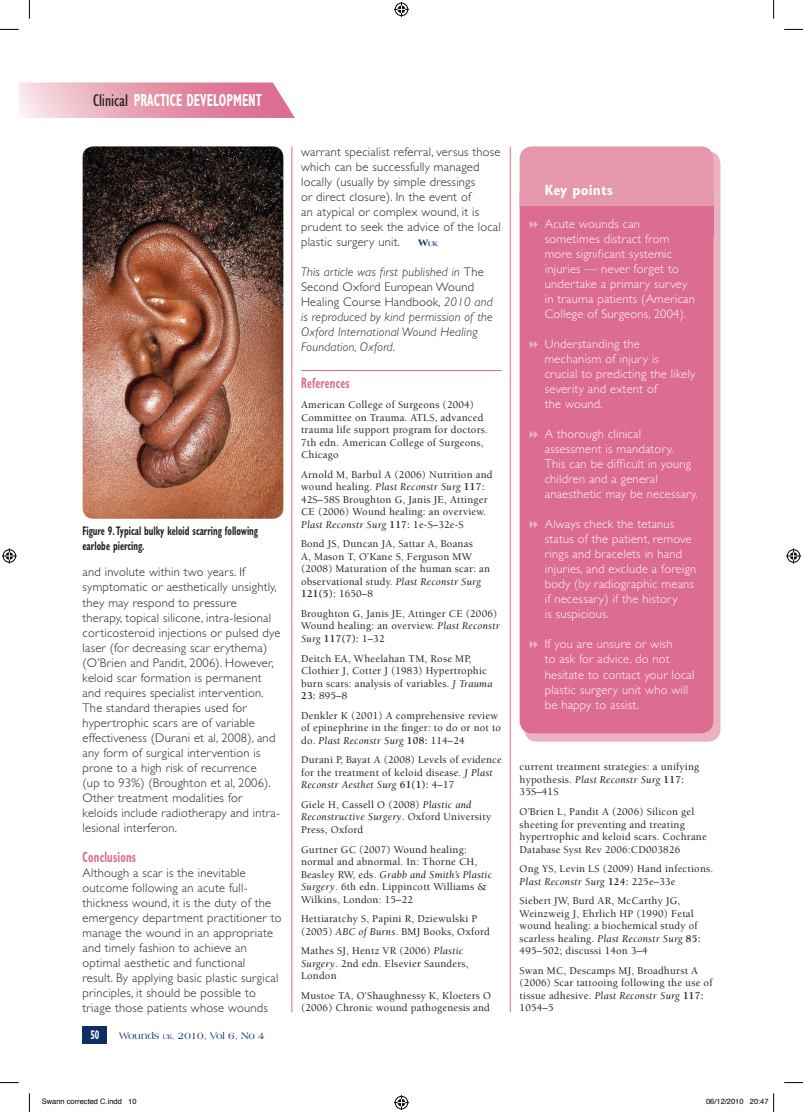
<style>
.page{position:relative;width:803px;height:1112px;background:#fff}
.page>*{position:absolute;margin:0;border:0;box-sizing:border-box;transform-origin:0 0}
.t1{font:700 condensed 17.5px "Gill Sans";color:#fff;scale:.7 1}
.A_Header{font:700 condensed 15px "Gill Sans";letter-spacing:.02em;color:#dc6c90;scale:.7 1}
.Ref_head{font:700 condensed 15px "Gill Sans";letter-spacing:.02em;color:#dc6c90;scale:.7 1}
.t2{font:700 condensed 15px "Gill Sans";letter-spacing:.01em;color:#fff}
.Key_point_sentence{font:300 12.5px/15px "Gill Sans";letter-spacing:.02em;color:#fff}
.Body_text{font:300 12.5px/15px "Gill Sans";letter-spacing:.02em;color:#231f20}
.First_para{font:300 12.5px/15px "Gill Sans";letter-spacing:.02em;color:#231f20}
.First_para-2{font:italic 300 12.5px/15px "Gill Sans";letter-spacing:.02em;color:#231f20}
.t3{font:700 condensed 12.5px/15px "Gill Sans";color:#231f20;scale:.7 1}
.t4{font:700 condensed 12.5px "Gill Sans";color:#fff;scale:.7 1}
.Ref_body_text{font:500 10.62px/12.5px "Berkeley";letter-spacing:.02em;color:#231f20}
.t5{font:10px "Americana BT";color:#0f2d65}
.t6{font:7.5px "Helvetica";color:#000}
.t7{font:800 7px "Americana BT";color:#39588b}
.s1{font-weight:400;color:#231f20}
.s2{font-size:7px}
.s3{font-size:6.25px}
.s4{font-style:normal}
.s5{font-weight:400;font-style:italic}
.s6{font-weight:700}
.s7{font-size:10px;color:#0f2d65}
</style>
<div class="page">
<div style="left:83px;top:1025px;width:24px;height:18px;background:#0f2d65"></div>
<svg style="left:19px;top:82px;width:276px;height:36px;background:#e8a3b6"></svg>
<hr style="left:292px;top:146px;width:1px;height:866px;background:#dc6c90">
<hr style="left:510px;top:146px;width:1px;height:865px;background:#dc6c90">
<hr style="left:301px;top:370px;width:201px;height:1px;background:#dc6c90">
<div style="left:524px;top:151px;width:196px;height:590px;background:#ebb2c1;border-radius:12px"></div>
<div style="left:520px;top:182px;width:193px;height:551px;background:#dc6c90;border-radius:12px"></div>
<div style="left:520px;top:146px;width:193px;height:72px;background:#e597ac;border-radius:12px"></div>
<div style="left:520px;top:207px;width:193px;height:29px;background:#dc6c90"></div>
<img style="left:83px;top:146px;width:200px;height:372px">
<svg style="left:0;top:29px;width:19px;height:1px"></svg>
<svg style="left:784px;top:29px;width:19px;height:1px"></svg>
<svg style="left:0;top:1082px;width:19px;height:1px"></svg>
<svg style="left:784px;top:1082px;width:19px;height:1px"></svg>
<svg style="left:29px;top:0;width:1px;height:19px"></svg>
<svg style="left:29px;top:1093px;width:1px;height:18px"></svg>
<svg style="left:773px;top:0;width:1px;height:19px"></svg>
<svg style="left:394px;top:2px;width:15px;height:15px"></svg>
<svg style="left:394px;top:1095px;width:15px;height:14px"></svg>
<svg style="left:2px;top:548px;width:15px;height:15px"></svg>
<svg style="left:786px;top:548px;width:15px;height:15px"></svg>
<svg style="left:773px;top:1093px;width:1px;height:18px"></svg>
<p class="t1" style="left:93px;top:90px;width:243px"><span class="s1">Clinical</span> PRACTICE DEVELOPMENT</p>
<p class="t3" style="left:83px;top:523px;width:252px">Figure 9. Typical bulky keloid scarring following earlobe piercing.</p>
<p class="Body_text" style="left:83px;top:564px;width:199px">and involute within two years. If symptomatic or aesthetically unsightly, they may respond to pressure<br>therapy, topical silicone, intra-lesional corticosteroid injections or pulsed dye laser (for decreasing scar erythema) (O’Brien and Pandit, 2006). However, keloid scar formation is permanent and requires specialist intervention.<br>The standard therapies used for hypertrophic scars are of variable effectiveness (Durani et al, 2008), and any form of surgical intervention is prone to a high risk of recurrence<br>(up to 93%) (Broughton et al, 2006).<br>Other treatment modalities for<br>keloids include radiotherapy and intra&shy;lesional interferon.</p>
<p class="A_Header" style="left:83px;top:847px;width:78px">Conclusions</p>
<p class="First_para" style="left:83px;top:864px;width:200px">Although a scar is the inevitable outcome following an acute full&shy;thickness wound, it is the duty of the emergency department practitioner to manage the wound in an appropriate and timely fashion to achieve an optimal aesthetic and functional<br>result. By applying basic plastic surgical principles, it should be possible to triage those patients whose wounds</p>
<p class="t4" style="left:90px;top:1027px;width:15px">50</p>
<p class="t5" style="left:119px;top:1029px;width:147px">Wounds <span class="s2">uk</span><span class="s3">,</span> 2010, Vol 6, No 4</p>
<p class="First_para" style="left:301px;top:144px;width:201px">warrant specialist referral, versus those which can be successfully managed locally (usually by simple dressings<br>or direct closure). In the event of<br>an atypical or complex wound, it is prudent to seek the advice of the local plastic surgery unit.</p>
<p class="First_para-2" style="left:301px;top:264px;width:193px">This article was first published in <span class="s4">The Second Oxford European Wound Healing Course Handbook</span>, 2010 and is reproduced by kind permission of the Oxford International Wound Healing Foundation, Oxford.</p>
<p class="Ref_head" style="left:301px;top:374px;width:71px">References</p>
<p class="Ref_body_text" style="left:301px;top:398px;width:188px">American College of Surgeons (2004)<br>Committee on Trauma. ATLS, advanced trauma life support program for doctors.<br>7th edn. American College of Surgeons,<br>Chicago</p>
<p class="Ref_body_text" style="left:301px;top:468px;width:193px">Arnold M, Barbul A (2006) Nutrition and wound healing. <span class="s5">Plast Reconstr Surg</span> <span class="s6">117:<br></span>42S–58S Broughton G, Janis JE, Attinger CE (2006) Wound healing: an overview.<br><span class="s5">Plast Reconstr Surg</span> <span class="s6">117:</span> 1e-S–32e-S</p>
<p class="Ref_body_text" style="left:301px;top:537px;width:190px">Bond JS, Duncan JA, Sattar A, Boanas<br>A, Mason T, O’Kane S, Ferguson MW (2008) Maturation of the human scar: an observational study. <span class="s5">Plast Reconstr Surg<br></span><span class="s6">121(5):</span> 1650–8</p>
<p class="Ref_body_text" style="left:301px;top:607px;width:200px">Broughton G, Janis JE, Attinger CE (2006)<br>Wound healing: an overview. <span class="s5">Plast Reconstr<br>Surg</span> <span class="s6">117(7):</span> 1–32</p>
<p class="Ref_body_text" style="left:301px;top:652px;width:193px">Deitch EA, Wheelahan TM, Rose MP,<br>Clothier J, Cotter J (1983) Hypertrophic burn scars: analysis of variables. <span class="s5">J Trauma<br></span><span class="s6">23:</span> 895–8</p>
<p class="Ref_body_text" style="left:301px;top:709px;width:202px">Denkler K (2001) A comprehensive review of epinephrine in the finger: to do or not to do. <span class="s5">Plast Reconstr Surg</span> <span class="s6">108:</span> 114–24</p>
<p class="Ref_body_text" style="left:301px;top:753px;width:202px">Durani P, Bayat A (2008) Levels of evidence for the treatment of keloid disease. <span class="s5">J Plast<br>Reconstr Aesthet Surg</span> <span class="s6">61(1):</span> 4–17</p>
<p class="Ref_body_text" style="left:301px;top:798px;width:191px">Giele H, Cassell O (2008) <span class="s5">Plastic and<br>Reconstructive Surgery</span>. Oxford University<br>Press, Oxford</p>
<p class="Ref_body_text" style="left:301px;top:843px;width:193px">Gurtner GC (2007) Wound healing: normal and abnormal. In: Thorne CH, Beasley RW, eds. <span class="s5">Grabb and Smith’s Plastic Surgery</span>. 6th edn. Lippincott Williams &amp; Wilkins, London: 15–22</p>
<p class="Ref_body_text" style="left:301px;top:912px;width:190px">Hettiaratchy S, Papini R, Dziewulski P (2005) <span class="s5">ABC of Burns</span>. BMJ Books, Oxford</p>
<p class="Ref_body_text" style="left:301px;top:944px;width:169px">Mathes SJ, Hentz VR (2006) <span class="s5">Plastic<br>Surgery</span>. 2nd edn. Elsevier Saunders,<br>London</p>
<p class="Ref_body_text" style="left:301px;top:989px;width:192px">Mustoe TA, O’Shaughnessy K, Kloeters O (2006) Chronic wound pathogenesis and</p>
<p class="t7" style="left:418px;top:239px;width:21px"><span class="s7">W</span>uk</p>
<p class="t2" style="left:545px;top:181px;width:70px">Key points</p>
<p class="Key_point_sentence" style="left:545px;top:216px;width:152px">Acute wounds can sometimes distract from more significant systemic injuries — never forget to undertake a primary survey in trauma patients (American<br>College of Surgeons, 2004).</p>
<p class="Key_point_sentence" style="left:545px;top:336px;width:152px">Understanding the mechanism of injury is<br>crucial to predicting the likely severity and extent of<br>the wound.</p>
<p class="Key_point_sentence" style="left:545px;top:426px;width:155px">A thorough clinical assessment is mandatory.<br>This can be difficult in young children and a general anaesthetic may be necessary.</p>
<p class="Key_point_sentence" style="left:545px;top:516px;width:153px">Always check the tetanus status of the patient, remove rings and bracelets in hand injuries, and exclude a foreign body (by radiographic means if necessary) if the history<br>is suspicious.</p>
<p class="Key_point_sentence" style="left:545px;top:636px;width:151px">If you are unsure or wish<br>to ask for advice, do not hesitate to contact your local plastic surgery unit who will be happy to assist.</p>
<p class="Ref_body_text" style="left:520px;top:760px;width:181px">current treatment strategies: a unifying hypothesis. <span class="s5">Plast Reconstr Surg</span> <span class="s6">117:<br></span>35S–41S</p>
<p class="Ref_body_text" style="left:520px;top:805px;width:189px">O’Brien L, Pandit A (2006) Silicon gel sheeting for preventing and treating hypertrophic and keloid scars. Cochrane Database Syst Rev 2006:CD003826</p>
<p class="Ref_body_text" style="left:520px;top:862px;width:195px">Ong YS, Levin LS (2009) Hand infections.<br><span class="s5">Plast Reconstr Surg</span> <span class="s6">124:</span> 225e–33e</p>
<p class="Ref_body_text" style="left:520px;top:894px;width:182px">Siebert JW, Burd AR, McCarthy JG, Weinzweig J, Ehrlich HP (1990) Fetal wound healing: a biochemical study of scarless healing. <span class="s5">Plast Reconstr Surg</span> <span class="s6">85:<br></span>495–502; discussi 14on 3–4</p>
<p class="Ref_body_text" style="left:520px;top:964px;width:194px">Swan MC, Descamps MJ, Broadhurst A (2006) Scar tattooing following the use of tissue adhesive. <span class="s5">Plast Reconstr Surg</span> <span class="s6">117:<br></span>1054–5</p>
<p class="t6" style="left:42px;top:1095px;width:96px">Swann corrected C.indd 10</p>
<p class="t6" style="left:706px;top:1095px;width:64px">06/12/2010 20:47</p>
</div>
